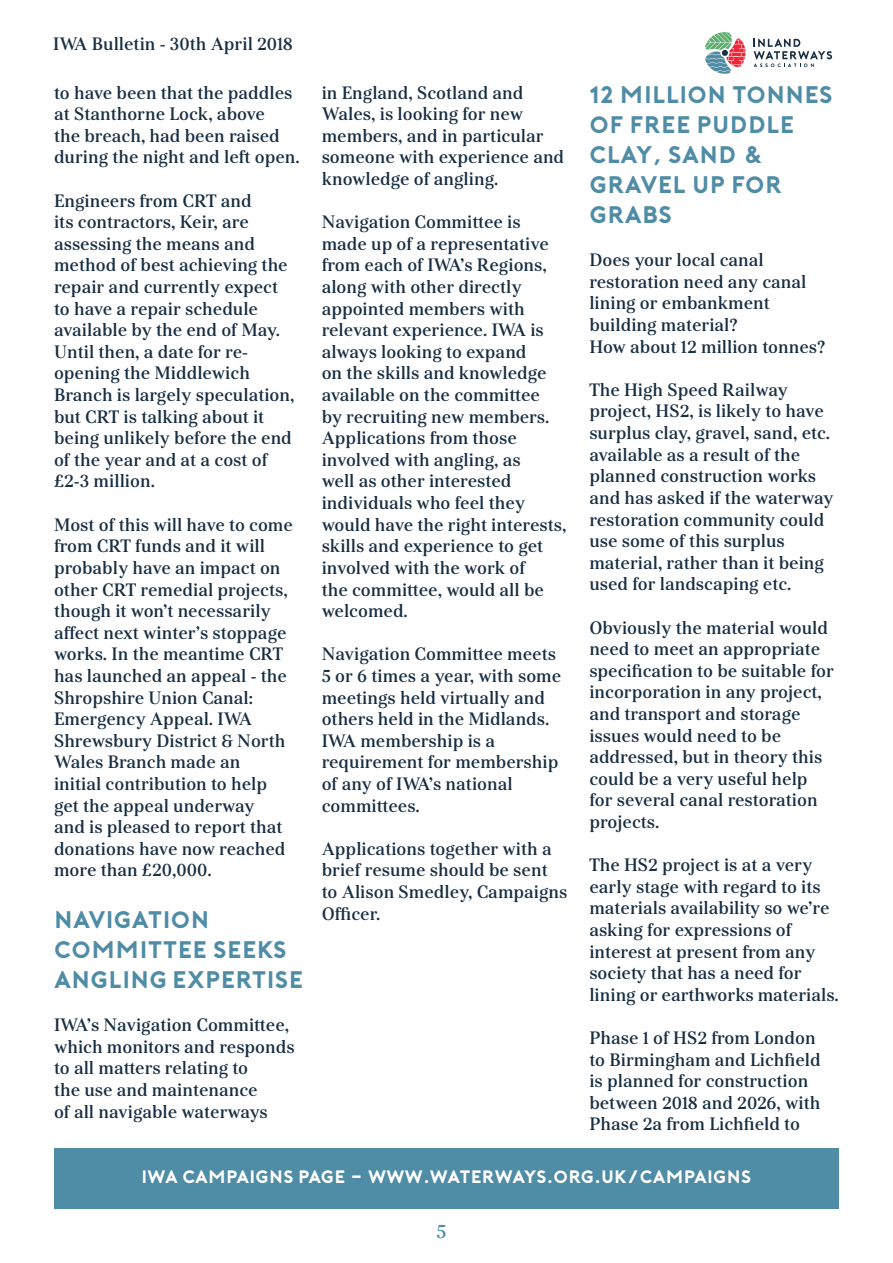
<style>
.page{position:relative;width:893px;height:1263px;background:#fff}
.page>*{position:absolute;margin:0;border:0;box-sizing:border-box;transform-origin:0 0}
.t1{font:700 24px/30px "Porter";color:#4f8ca5}
.t2{font:500 19.5px "Kostic Serif";color:#4f8ca5}
.t3{font:500 18px/21.6px "Kostic Serif";color:#182e42}
.t4{font:700 18px "Porter";color:#fff}
</style>
<div class="page">
<div style="left:54px;top:1148px;width:785px;height:61px;background:#4f8ca5"></div>
<svg style="left:705px;top:32px;width:40px;height:42px"></svg>
<svg style="left:754px;top:39px;width:78px;height:28px"></svg>
<p class="t3" style="left:53px;top:33px;width:241px">IWA Bulletin - 30th April 2018</p>
<p class="t3" style="left:54px;top:82px;width:247px">to have been that the paddles at Stanthorne Lock, above<br>the breach, had been raised during the night and left open.</p>
<p class="t3" style="left:54px;top:190px;width:242px">Engineers from CRT and<br>its contractors, Keir, are assessing the means and method of best achieving the repair and currently expect to have a repair schedule available by the end of May.<br>Until then, a date for re&shy;opening the Middlewich<br>Branch is largely speculation, but CRT is talking about it being unlikely before the end of the year and at a cost of £2-3 million.</p>
<p class="t3" style="left:54px;top:514px;width:240px">Most of this will have to come from CRT funds and it will probably have an impact on other CRT remedial projects, though it won’t necessarily affect next winter’s stoppage works. In the meantime CRT has launched an appeal - the<br>Shropshire Union Canal:<br>Emergency Appeal. IWA<br>Shrewsbury District &amp; North<br>Wales Branch made an<br>initial contribution to help get the appeal underway<br>and is pleased to report that donations have now reached more than £20,000.</p>
<p class="t1" style="left:54px;top:905px;width:251px">NAVIGATION<br>COMMITTEE SEEKS<br>ANGLING EXPERTISE</p>
<p class="t3" style="left:54px;top:1014px;width:242px">IWA’s Navigation Committee, which monitors and responds to all matters relating to<br>the use and maintenance<br>of all navigable waterways</p>
<p class="t3" style="left:322px;top:82px;width:244px">in England, Scotland and<br>Wales, is looking for new members, and in particular someone with experience and knowledge of angling.</p>
<p class="t3" style="left:322px;top:211px;width:246px">Navigation Committee is made up of a representative from each of IWA’s Regions, along with other directly appointed members with relevant experience. IWA is always looking to expand<br>on the skills and knowledge available on the committee<br>by recruiting new members.<br>Applications from those involved with angling, as<br>well as other interested individuals who feel they would have the right interests, skills and experience to get involved with the work of<br>the committee, would all be welcomed.</p>
<p class="t3" style="left:322px;top:643px;width:241px">Navigation Committee meets<br>5 or 6 times a year, with some meetings held virtually and others held in the Midlands.<br>IWA membership is a requirement for membership of any of IWA’s national committees.</p>
<p class="t3" style="left:322px;top:838px;width:247px">Applications together with a brief resume should be sent to Alison Smedley, Campaigns<br>Officer.</p>
<p class="t1" style="left:589px;top:80px;width:245px">12 MILLION TONNES<br>OF FREE PUDDLE<br>CLAY, SAND &amp;<br>GRAVEL UP FOR<br>GRABS</p>
<p class="t3" style="left:589px;top:249px;width:219px">Does your local canal restoration need any canal lining or embankment building material?</p>
<p class="t3" style="left:589px;top:336px;width:238px">How about 12 million tonnes?</p>
<p class="t3" style="left:589px;top:379px;width:246px">The High Speed Railway project, HS2, is likely to have surplus clay, gravel, sand, etc. available as a result of the planned construction works and has asked if the waterway restoration community could use some of this surplus material, rather than it being used for landscaping etc.</p>
<p class="t3" style="left:589px;top:617px;width:246px">Obviously the material would need to meet an appropriate specification to be suitable for incorporation in any project, and transport and storage issues would need to be addressed, but in theory this could be a very useful help for several canal restoration projects.</p>
<p class="t3" style="left:589px;top:854px;width:251px">The HS2 project is at a very early stage with regard to its materials availability so we’re asking for expressions of interest at present from any society that has a need for lining or earthworks materials.</p>
<p class="t3" style="left:589px;top:1027px;width:233px">Phase 1 of HS2 from London to Birmingham and Lichfield is planned for construction between 2018 and 2026, with<br>Phase 2a from Lichfield to</p>
<p class="t4" style="left:141px;top:1166px;width:611px">IWA CAMPAIGNS PAGE - WWW.WATERWAYS.ORG.UK/CAMPAIGNS</p>
<p class="t2" style="left:437px;top:1219px;width:12px">5</p>
</div>
